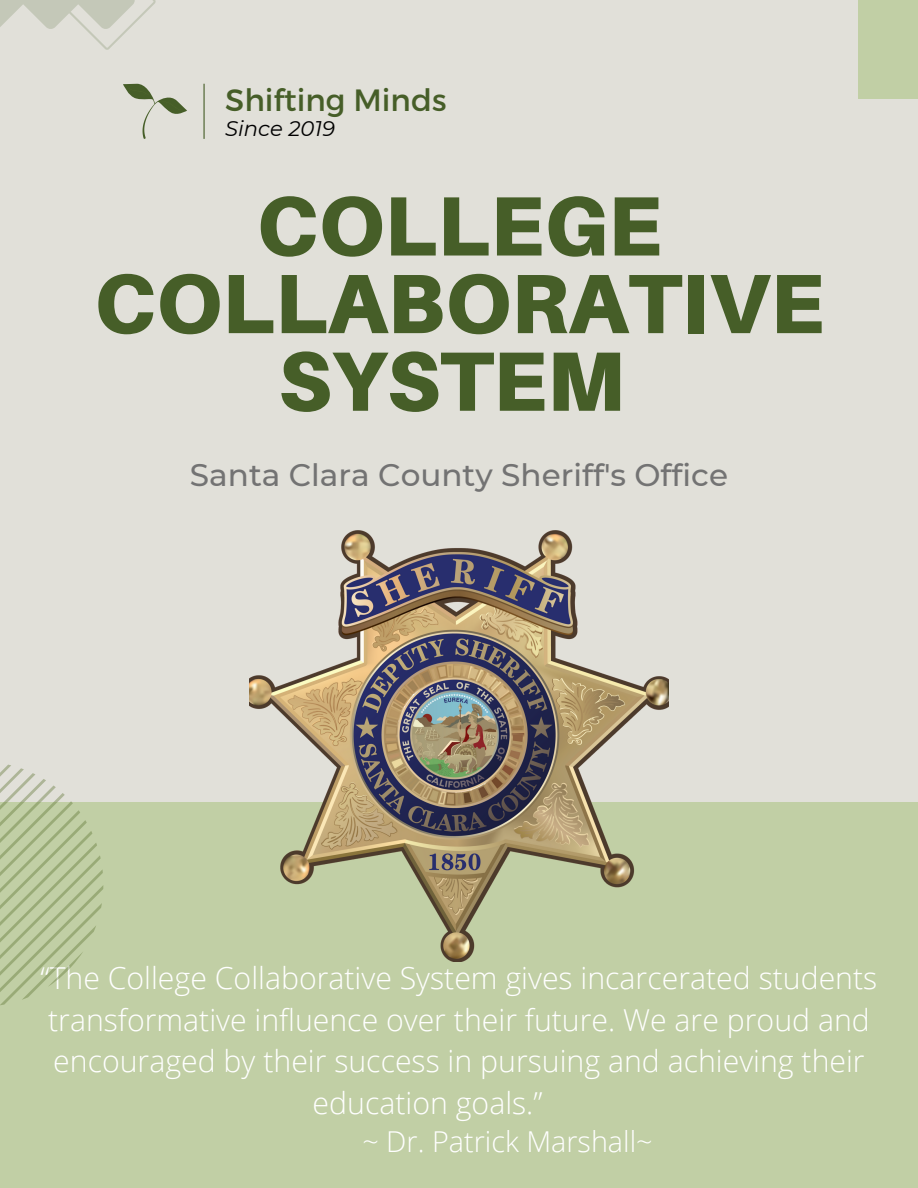
<style>
.page{position:relative;width:918px;height:1188px;background:#e1e0d9}
.page>*{position:absolute;margin:0;border:0;box-sizing:border-box;transform-origin:0 0}
.t1{font:900 84.3px/77.7px "Aileron";color:#465e28;text-align:center}
.t2{font:500 31.05px "Montserrat";color:#737373}
.t3{font:30.75px "Montserrat";color:#465e28}
.t4{font:300 30.3px "Open Sans";color:#fff}
.t5{font:300 28.8px "Open Sans";color:#fff}
.t6{font:italic 21.15px "Montserrat";color:#000}
</style>
<div class="page">
<div style="left:0;top:802px;width:918px;height:386px;background:#c1cfa5"></div>
<img style="left:250px;top:531px;width:418px;height:431px">
<svg style="left:123px;top:84px;width:64px;height:55px"></svg>
<hr style="left:203px;top:84px;width:2px;height:55px;background:#465e28">
<div style="left:858px;top:0;width:60px;height:99px;background:#c1cfa5"></div>
<svg style="left:0;top:764px;width:103px;height:242px"></svg>
<svg style="left:0;top:0;width:156px;height:50px"></svg>
<p class="t3" style="left:225px;top:80px;width:223px">Shifting Minds</p>
<p class="t6" style="left:225px;top:115px;width:111px">Since 2019</p>
<p class="t1" style="left:94px;top:185px;width:732px">COLLEGE<br>COLLABORATIVE<br>SYSTEM</p>
<p class="t2" style="left:190px;top:456px;width:540px">Santa Clara County Sheriff's Office</p>
<p class="t4" style="left:41px;top:957px;width:838px">“The College Collaborative System gives incarcerated students</p>
<p class="t4" style="left:48px;top:998px;width:823px">transformative influence over their future. We are proud and</p>
<p class="t4" style="left:53px;top:1040px;width:813px">encouraged by their success in pursuing and achieving their</p>
<p class="t4" style="left:313px;top:1082px;width:231px">education goals.”</p>
<p class="t5" style="left:362px;top:1121px;width:292px">~ Dr. Patrick Marshall~</p>
</div>
